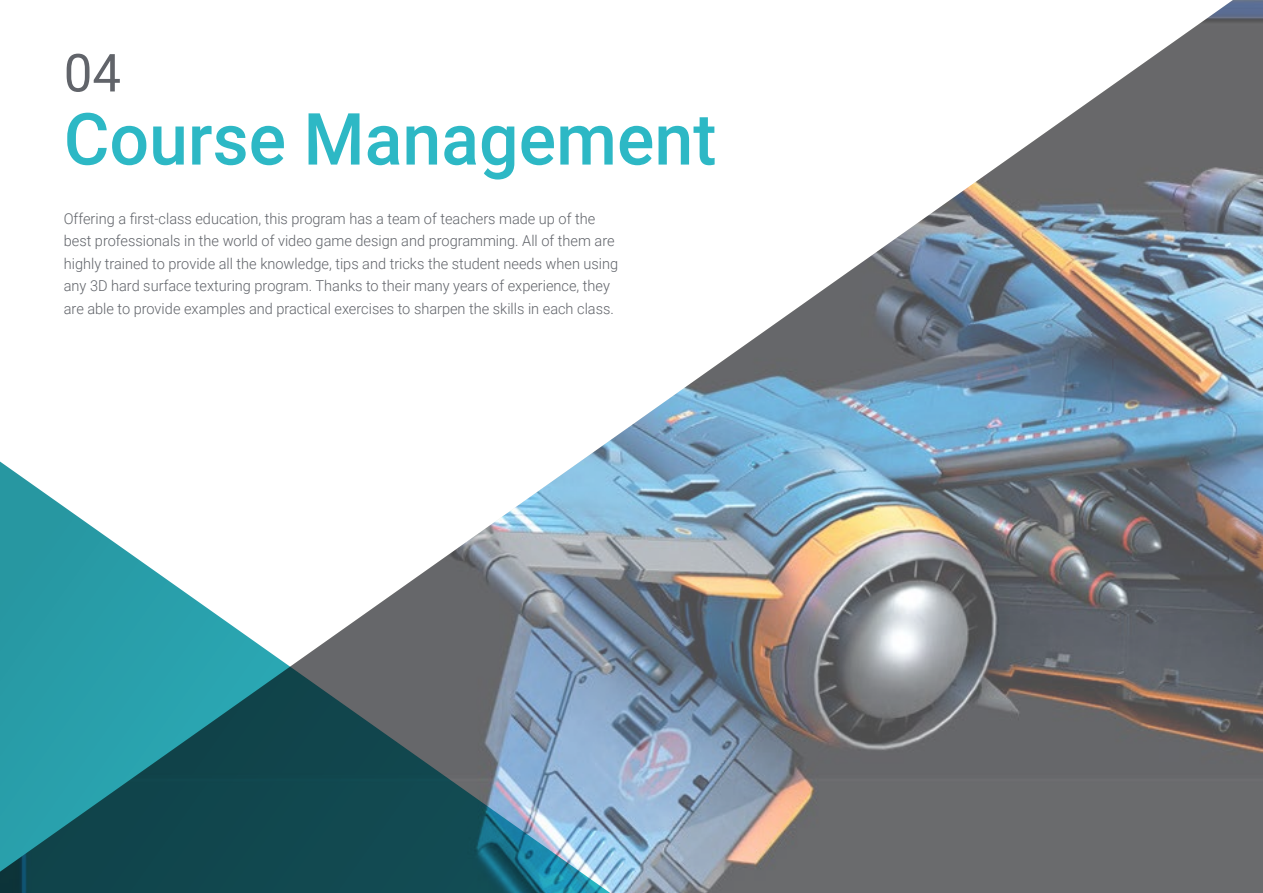
<style>
.page{position:relative;width:1263px;height:893px;background:#fff}
.page>*{position:absolute;margin:0;border:0;box-sizing:border-box;transform-origin:0 0}
.t1{font:500 72px "Roboto";color:#2db8c5}
.t2{font:52.5px "Roboto";color:#61646a}
.t3{font:300 15px/22.5px "Roboto";color:#61646a}
</style>
<div class="page">
<img style="left:602px;top:0;width:661px;height:893px">
<svg style="left:0;top:446px;width:640px;height:447px"></svg>
<h2 class="t2" style="left:64px;top:36px;width:59px">04</h2>
<h1 class="t1" style="left:64px;top:89px;width:654px">Course Management</h1>
<p class="t3" style="left:64px;top:207px;width:556px">Offering a first-class education, this program has a team of teachers made up of the best professionals in the world of video game design and programming. All of them are highly trained to provide all the knowledge, tips and tricks the student needs when using any 3D hard surface texturing program. Thanks to their many years of experience, they are able to provide examples and practical exercises to sharpen the skills in each class.</p>
</div>
